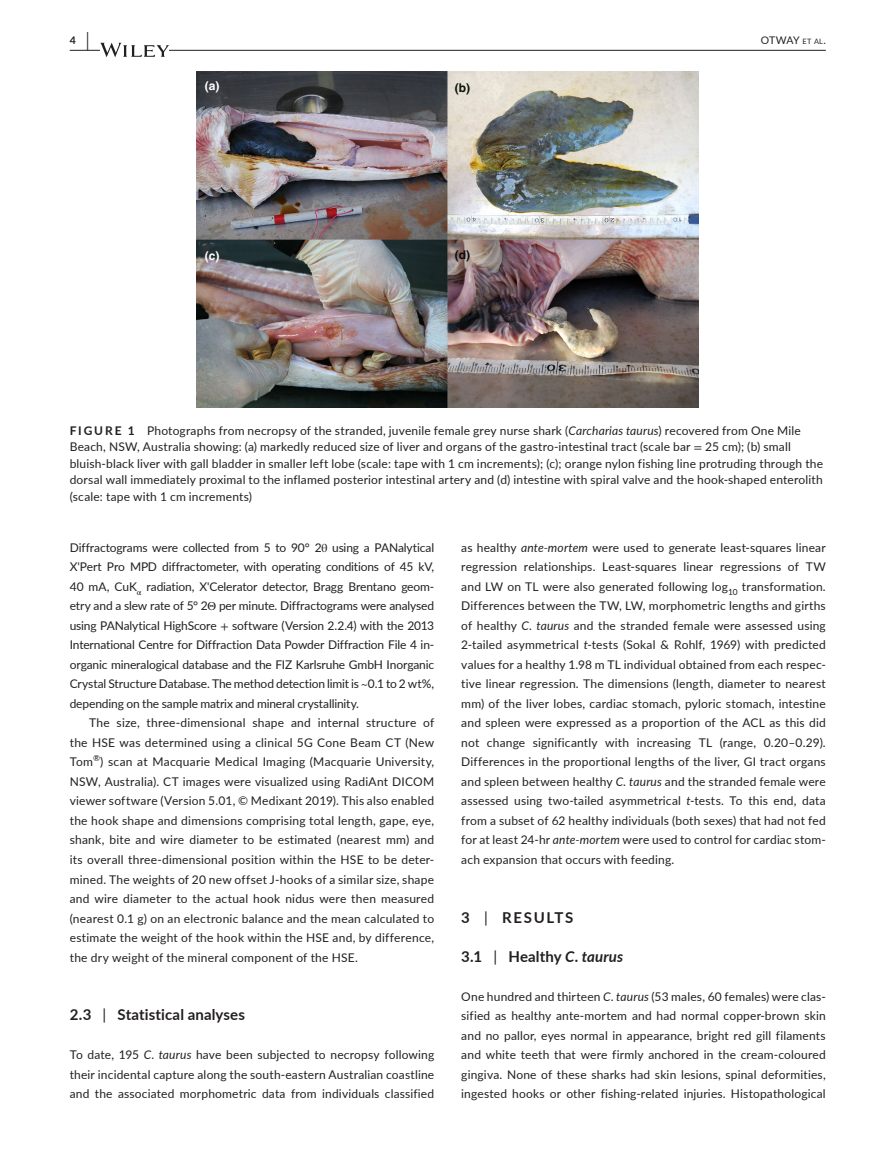
<style>
.page{position:relative;width:893px;height:1174px;background:#fff}
.page>*{position:absolute;margin:0;border:0;box-sizing:border-box;transform-origin:0 0}
.t1{font:700 15px "Lato";letter-spacing:.01em;color:#231f20}
.t2{font:700 15px "Lato";letter-spacing:.105em;color:#231f20}
.t3{font:12px/19.5px "Lato";letter-spacing:.015em;color:#231f20;text-align:justify}
.t4{font:700 12px "Helvetica";color:#fff}
.t5{font:700 12px "Helvetica";color:#0a100e}
.t6{font:10.5px "Lato";letter-spacing:-.01em;color:#231f20}
.t7{font:700 10.5px "Lato";color:#231f20}
.t8{font:8.4px "Lato";color:#231f20}
.s1{font-size:19.5px}
.s2{font-size:7.35px}
.s3{font-weight:700}
.s4{font-style:italic}
.s5{font-family:"STIX"}
.s6{font-weight:400}
</style>
<div class="page">
<hr style="left:70px;top:50px;width:756px;height:1px;background:#231f20">
<svg style="left:100px;top:43px;width:69px;height:14px"></svg>
<img style="left:197px;top:72px;width:502px;height:336px">
<p class="t7" style="left:70px;top:33px;width:21px">4 <span class="s1">|</span></p>
<p class="t6" style="left:761px;top:33px;width:66px">OTWAY <span class="s2">et al</span>.</p>
<p class="t4" style="left:205px;top:78px;width:16px">(a)</p>
<p class="t4" style="left:205px;top:248px;width:16px">(c)</p>
<p class="t5" style="left:455px;top:80px;width:17px">(b)</p>
<p class="t5" style="left:455px;top:248px;width:17px">(d)</p>
<p class="t3" style="left:70px;top:421px;width:755px;line-height:16.5px;text-align:left"><span class="s3">FIGURE 1</span> Photographs from necropsy of the stranded, juvenile female grey nurse shark (<span class="s4">Carcharias taurus</span>) recovered from One Mile Beach, NSW, Australia showing: (a) markedly reduced size of liver and organs of the gastro-intestinal tract (scale bar <span class="s5">=</span> 25 cm); (b) small bluish-black liver with gall bladder in smaller left lobe (scale: tape with 1 cm increments); (c); orange nylon fishing line protruding through the dorsal wall immediately proximal to the inflamed posterior intestinal artery and (d) intestine with spiral valve and the hook-shaped enterolith (scale: tape with 1 cm increments)</p>
<p class="t3" style="left:70px;top:537px;width:366px">Diffractograms were collected from 5 to 90° 2<span class="s5">θ</span> using a PANalytical X'Pert Pro MPD diffractometer, with operating conditions of 45 kV, 40 mA, CuK<sub>α</sub> radiation, X'Celerator detector, Bragg Brentano geom&shy;etry and a slew rate of 5° 2<span class="s5">Θ</span> per minute. Diffractograms were analysed using PANalytical HighScore <span class="s5">+</span> software (Version 2.2.4) with the 2013<br>International Centre for Diffraction Data Powder Diffraction File 4 in&shy;organic mineralogical database and the FIZ Karlsruhe GmbH Inorganic Crystal Structure Database. The method detection limit is <span class="s5">~</span>0.1 to 2 wt%, depending on the sample matrix and mineral crystallinity.</p>
<p class="t3" style="left:70px;top:713px;width:366px;text-indent:20px">The size, three-dimensional shape and internal structure of the HSE was determined using a clinical 5G Cone Beam CT (New Tom</p>
<p class="t8" style="left:93px;top:752px;width:8px">®</p>
<p class="t3" style="left:70px;top:752px;width:366px;text-indent:31px">) scan at Macquarie Medical Imaging (Macquarie University, NSW, Australia). CT images were visualized using RadiAnt DICOM viewer software (Version 5.01, © Medixant 2019). This also enabled the hook shape and dimensions comprising total length, gape, eye, shank, bite and wire diameter to be estimated (nearest mm) and its overall three-dimensional position within the HSE to be deter&shy;mined. The weights of 20 new offset J-hooks of a similar size, shape and wire diameter to the actual hook nidus were then measured (nearest 0.1 g) on an electronic balance and the mean calculated to estimate the weight of the hook within the HSE and, by difference, the dry weight of the mineral component of the HSE.</p>
<p class="t1" style="left:70px;top:1003px;width:177px">2.3 <span class="s6">|</span> Statistical analyses</p>
<p class="t3" style="left:70px;top:1044px;width:366px">To date, 195 <span class="s4">C. taurus</span> have been subjected to necropsy following their incidental capture along the south-eastern Australian coastline and the associated morphometric data from individuals classified</p>
<p class="t3" style="left:461px;top:537px;width:366px">as healthy <span class="s4">ante-mortem</span> were used to generate least-squares linear regression relationships. Least-squares linear regressions of TW and LW on TL were also generated following log<sub>10</sub> transformation.<br>Differences between the TW, LW, morphometric lengths and girths of healthy <span class="s4">C. taurus</span> and the stranded female were assessed using 2-tailed asymmetrical <span class="s4">t</span>-tests (Sokal &amp; Rohlf, 1969) with predicted values for a healthy 1.98 m TL individual obtained from each respec&shy;tive linear regression. The dimensions (length, diameter to nearest mm) of the liver lobes, cardiac stomach, pyloric stomach, intestine and spleen were expressed as a proportion of the ACL as this did not change significantly with increasing TL (range, 0.20–0.29).<br>Differences in the proportional lengths of the liver, GI tract organs and spleen between healthy <span class="s4">C. taurus</span> and the stranded female were assessed using two-tailed asymmetrical <span class="s4">t</span>-tests. To this end, data from a subset of 62 healthy individuals (both sexes) that had not fed for at least 24-hr <span class="s4">ante-mortem</span> were used to control for cardiac stom&shy;ach expansion that occurs with feeding.</p>
<p class="t2" style="left:461px;top:906px;width:114px">3 <span class="s6">|</span> RESULTS</p>
<p class="t1" style="left:461px;top:945px;width:163px">3.1 <span class="s6">|</span> Healthy <span class="s4">C. taurus</span></p>
<p class="t3" style="left:461px;top:986px;width:366px">One hundred and thirteen <span class="s4">C. taurus</span> (53 males, 60 females) were clas&shy;sified as healthy ante-mortem and had normal copper-brown skin and no pallor, eyes normal in appearance, bright red gill filaments and white teeth that were firmly anchored in the cream-coloured gingiva. None of these sharks had skin lesions, spinal deformities, ingested hooks or other fishing-related injuries. Histopathological</p>
</div>
